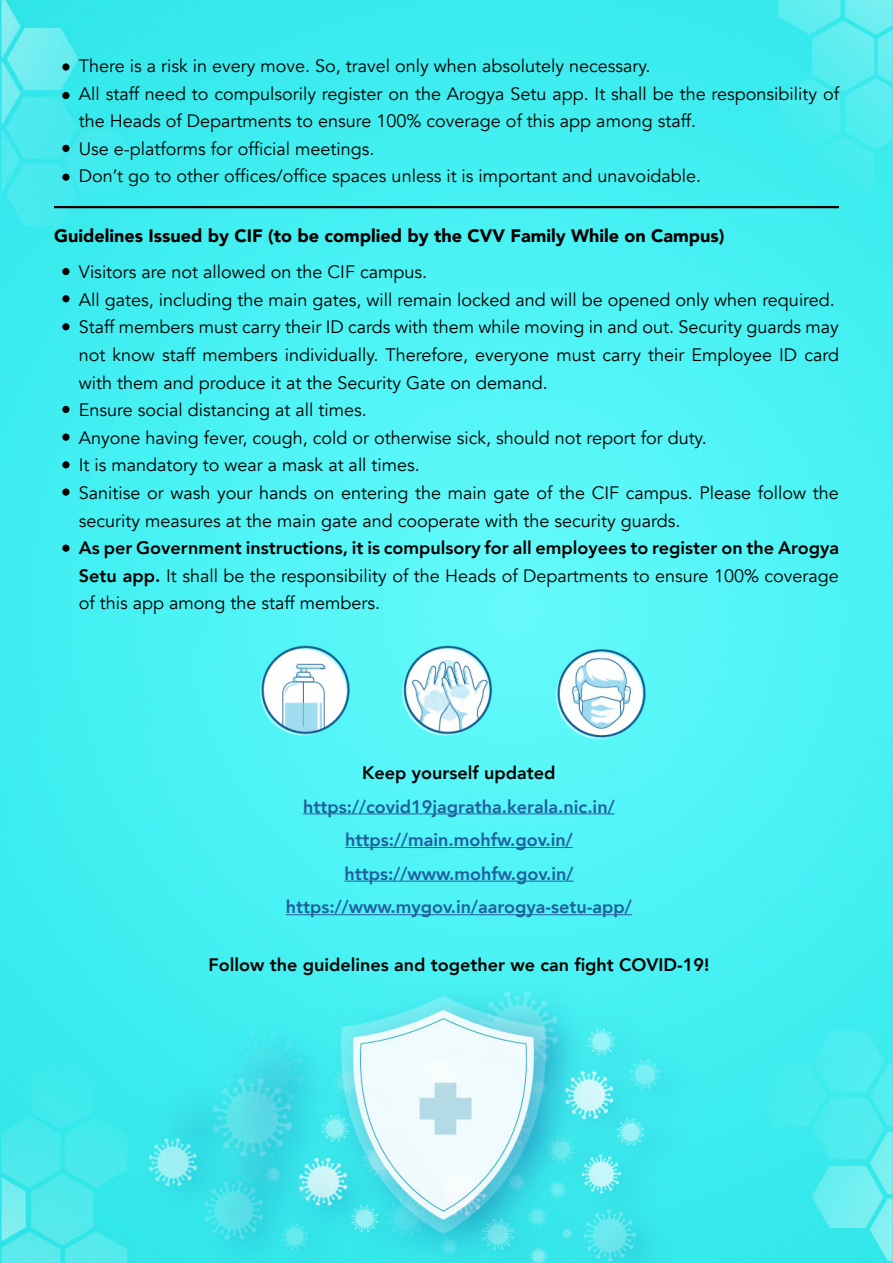
<style>
.page{position:relative;width:893px;height:1263px;background:#fff}
.page>*{position:absolute;margin:0;border:0;box-sizing:border-box;transform-origin:0 0}
.t1{font:18px/27.6px "Avenir";color:#000}
.t2{font:800 18px/33.6px "Avenir";color:#215e9e;text-align:center}
.t3{font:800 18px "Avenir";color:#000}
.t4{font:900 18px "Avenir";color:#000}
.s1{font-weight:800}
</style>
<div class="page">
<img style="left:0;top:0;width:893px;height:1263px">
<div style="left:62px;top:63px;width:8px;height:8px;background:#000;border-radius:50%"></div>
<div style="left:62px;top:92px;width:8px;height:7px;background:#000;border-radius:50%"></div>
<div style="left:62px;top:145px;width:8px;height:7px;background:#000;border-radius:50%"></div>
<div style="left:62px;top:268px;width:8px;height:7px;background:#000;border-radius:50%"></div>
<div style="left:62px;top:295px;width:8px;height:7px;background:#000;border-radius:50%"></div>
<div style="left:62px;top:323px;width:8px;height:7px;background:#000;border-radius:50%"></div>
<div style="left:62px;top:406px;width:8px;height:7px;background:#000;border-radius:50%"></div>
<div style="left:62px;top:434px;width:8px;height:7px;background:#000;border-radius:50%"></div>
<div style="left:62px;top:461px;width:8px;height:7px;background:#000;border-radius:50%"></div>
<div style="left:62px;top:488px;width:8px;height:8px;background:#000;border-radius:50%"></div>
<div style="left:62px;top:545px;width:8px;height:7px;background:#000;border-radius:50%"></div>
<div style="left:62px;top:174px;width:8px;height:7px;background:#000;border-radius:50%"></div>
<hr style="left:303px;top:813px;width:312px;height:1px;background:#215e9e">
<hr style="left:345px;top:847px;width:228px;height:1px;background:#215e9e">
<hr style="left:344px;top:881px;width:229px;height:1px;background:#215e9e">
<hr style="left:286px;top:914px;width:346px;height:1px;background:#215e9e">
<hr style="left:54px;top:206px;width:785px;height:2px;background:#000">
<p class="t1" style="left:79px;top:52px;width:762px">There is a risk in every move. So, travel only when absolutely necessary.<br>All staff need to compulsorily register on the Arogya Setu app. It shall be the responsibility of the Heads of Departments to ensure 100% coverage of this app among staff.<br>Use e-platforms for official meetings.<br>Don’t go to other offices/office spaces unless it is important and unavoidable.</p>
<p class="t4" style="left:54px;top:220px;width:672px">Guidelines Issued by CIF (to be complied by the CVV Family While on Campus)</p>
<p class="t1" style="left:79px;top:259px;width:762px">Visitors are not allowed on the CIF campus.<br>All gates, including the main gates, will remain locked and will be opened only when required.<br>Staff members must carry their ID cards with them while moving in and out. Security guards may not know staff members individually. Therefore, everyone must carry their Employee ID card with them and produce it at the Security Gate on demand.<br>Ensure social distancing at all times.<br>Anyone having fever, cough, cold or otherwise sick, should not report for duty.<br>It is mandatory to wear a mask at all times.<br>Sanitise or wash your hands on entering the main gate of the CIF campus. Please follow the security measures at the main gate and cooperate with the security guards.</p>
<p class="t1" style="left:79px;top:534px;width:762px;text-align:justify"><span class="s1">As per Government instructions, it is compulsory for all employees to register on the Arogya Setu app.</span> It shall be the responsibility of the Heads of Departments to ensure 100% coverage of this app among the staff members.</p>
<p class="t3" style="left:362px;top:759px;width:195px">Keep yourself updated</p>
<p class="t2" style="left:286px;top:789px;width:348px">https://covid19jagratha.kerala.nic.in/ https://main.mohfw.gov.in/ https://www.mohfw.gov.in/ https://www.mygov.in/aarogya-setu-app/</p>
<p class="t3" style="left:208px;top:951px;width:503px">Follow the guidelines and together we can fight COVID-19!</p>
</div>
